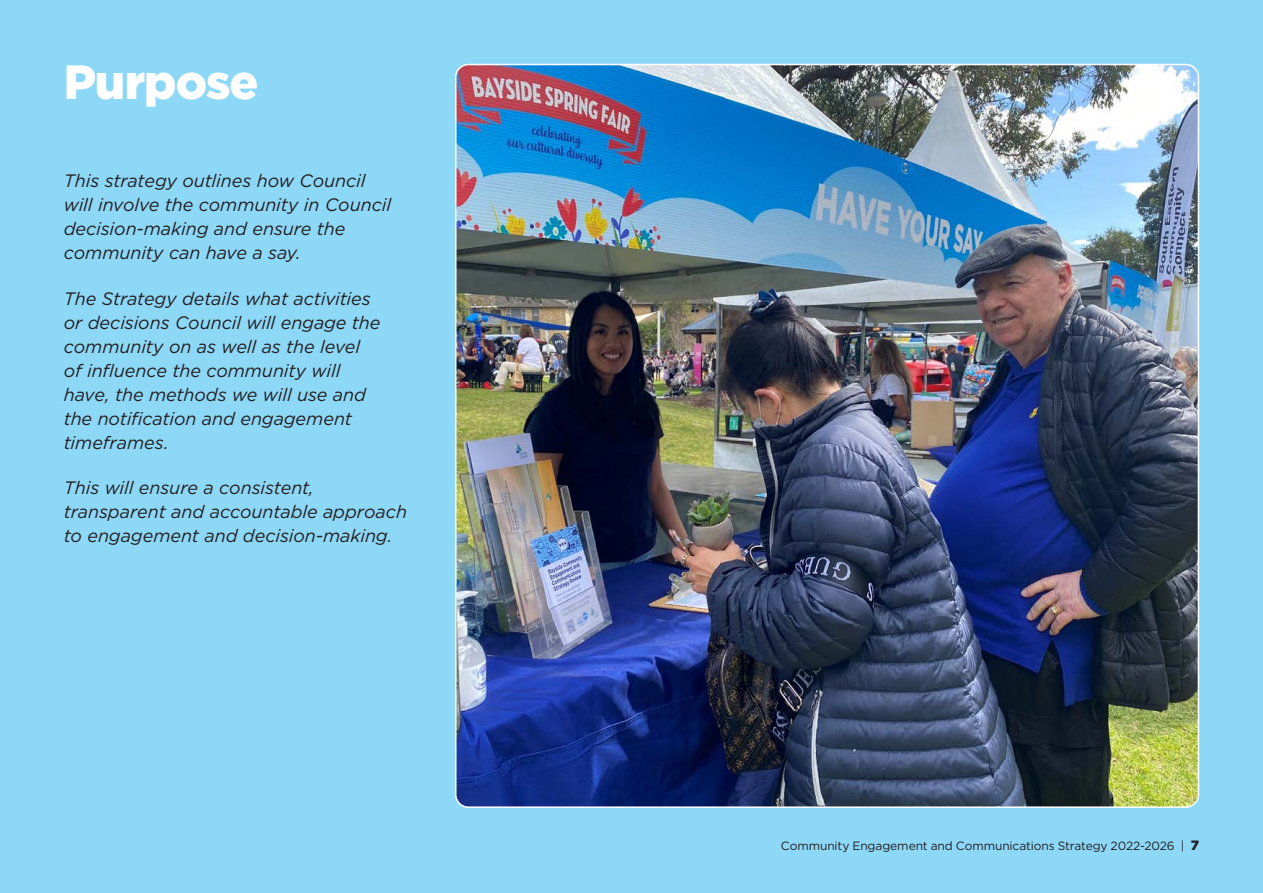
<style>
.page{position:relative;width:1263px;height:893px;background:#8dd7f7}
.page>*{position:absolute;margin:0;border:0;box-sizing:border-box;transform-origin:0 0}
.t1{font:900 48px "Gotham";letter-spacing:-.025em;color:#fff}
.t2{font:italic 18px/24px "Gotham";letter-spacing:-.005em;color:#231f20}
.t3{font:12px "Gotham";letter-spacing:-.01em;color:#231f20}
.s1{font-weight:900;font-size:13.5px}
</style>
<div class="page">
<img style="left:456px;top:65px;width:742px;height:742px">
<h1 class="t1" style="left:64px;top:54px;width:196px">Purpose</h1>
<p class="t2" style="left:64px;top:169px;width:329px">This strategy outlines how Council will involve the community in Council decision-making and ensure the community can have a say.</p>
<p class="t2" style="left:64px;top:286px;width:318px">The Strategy details what activities or decisions Council will engage the community on as well as the level of influence the community will have, the methods we will use and the notification and engagement timeframes.</p>
<p class="t2" style="left:64px;top:476px;width:345px">This will ensure a consistent, transparent and accountable approach to engagement and decision-making.</p>
<p class="t3" style="left:781px;top:839px;width:420px">Community Engagement and Communications Strategy 2022-2026 | <span class="s1">7</span></p>
</div>
